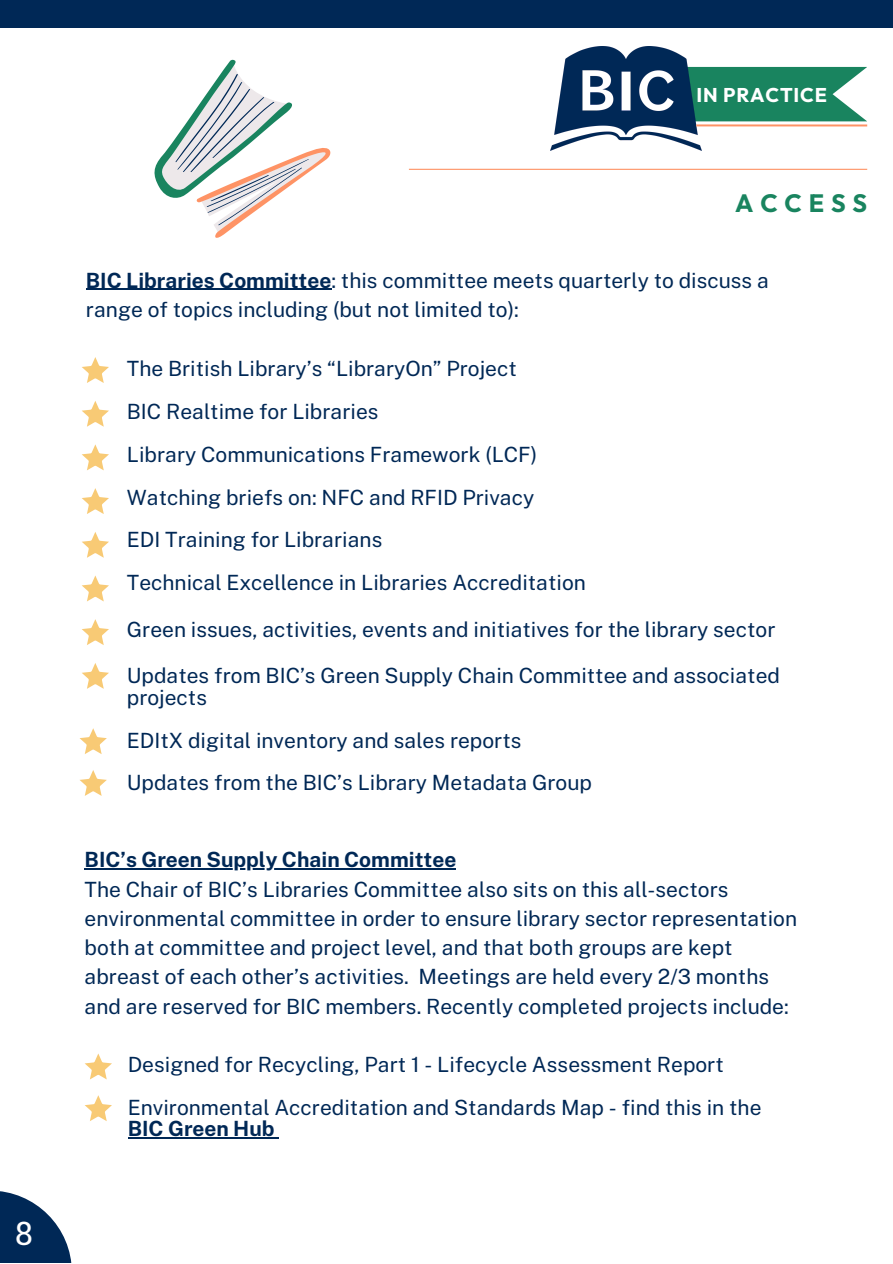
<style>
.page{position:relative;width:893px;height:1264px;background:#fff}
.page>*{position:absolute;margin:0;border:0;box-sizing:border-box;transform-origin:0 0}
.t1{font:32.25px "Roboto Slab";color:#fff}
.t2{font:700 25.05px "Outfit";letter-spacing:.275em;color:#19845f}
.t3{font:21px/29.2px "Public Sans";color:#002856}
.t4{font:700 21px "Public Sans";color:#002856}
.t5{font:700 19.8px "Outfit";letter-spacing:.04em;color:#fff}
.s1{font-weight:700}
</style>
<div class="page">
<svg style="left:701px;top:67px;width:165px;height:60px;background:#3c9676"></svg>
<img style="left:551px;top:46px;width:150px;height:105px">
<hr style="left:696px;top:124px;width:171px;height:2px;background:#fe9365">
<svg style="left:0;top:1191px;width:72px;height:71px"></svg>
<div style="left:0;top:0;width:892px;height:28px;background:#002856"></div>
<hr style="left:409px;top:169px;width:458px;height:1px;background:#fe9365">
<hr style="left:86px;top:289px;width:245px;height:1px;background:#002856">
<svg style="left:82px;top:357px;width:27px;height:26px"></svg>
<svg style="left:82px;top:401px;width:27px;height:25px"></svg>
<svg style="left:82px;top:444px;width:27px;height:26px"></svg>
<svg style="left:82px;top:488px;width:27px;height:26px"></svg>
<svg style="left:82px;top:532px;width:27px;height:25px"></svg>
<svg style="left:82px;top:575px;width:27px;height:26px"></svg>
<svg style="left:82px;top:619px;width:27px;height:26px"></svg>
<svg style="left:79px;top:728px;width:27px;height:26px"></svg>
<svg style="left:82px;top:663px;width:27px;height:25px"></svg>
<svg style="left:80px;top:770px;width:26px;height:25px"></svg>
<hr style="left:128px;top:1137px;width:146px;height:1px;background:#002856">
<hr style="left:85px;top:868px;width:371px;height:1px;background:#002856">
<svg style="left:85px;top:1053px;width:27px;height:26px"></svg>
<svg style="left:85px;top:1095px;width:27px;height:26px"></svg>
<svg style="left:154px;top:60px;width:177px;height:178px"></svg>
<p class="t1" style="left:15px;top:1211px;width:19px">8</p>
<p class="t5" style="left:696px;top:82px;width:132px">IN PRACTICE</p>
<p class="t2" style="left:735px;top:186px;width:133px">ACCESS</p>
<p class="t3" style="left:86px;top:265px;width:684px"><span class="s1">BIC Libraries Committee</span>: this committee meets quarterly to discuss a range of topics including (but not limited to):</p>
<p class="t3" style="left:127px;top:354px;width:391px">The British Library’s “LibraryOn” Project</p>
<p class="t3" style="left:127px;top:397px;width:253px">BIC Realtime for Libraries</p>
<p class="t3" style="left:127px;top:439px;width:412px">Library Communications Framework (LCF)</p>
<p class="t3" style="left:127px;top:482px;width:409px">Watching briefs on: NFC and RFID Privacy</p>
<p class="t3" style="left:127px;top:525px;width:257px">EDI Training for Librarians</p>
<p class="t3" style="left:127px;top:568px;width:460px">Technical Excellence in Libraries Accreditation</p>
<p class="t3" style="left:127px;top:615px;width:650px">Green issues, activities, events and initiatives for the library sector</p>
<p class="t3" style="left:127px;top:665px;width:654px;line-height:21.3px">Updates from BIC’s Green Supply Chain Committee and associated projects</p>
<p class="t3" style="left:127px;top:725px;width:396px">EDItX digital inventory and sales reports</p>
<p class="t3" style="left:127px;top:768px;width:466px">Updates from the BIC’s Library Metadata Group</p>
<p class="t4" style="left:85px;top:847px;width:373px">BIC’s Green Supply Chain Committee</p>
<p class="t3" style="left:85px;top:874px;width:714px">The Chair of BIC’s Libraries Committee also sits on this all-sectors environmental committee in order to ensure library sector representation both at committee and project level, and that both groups are kept abreast of each other’s activities. Meetings are held every 2/3 months and are reserved for BIC members. Recently completed projects include:</p>
<p class="t3" style="left:128px;top:1049px;width:597px">Designed for Recycling, Part 1 - Lifecycle Assessment Report</p>
<p class="t3" style="left:128px;top:1092px;width:635px">Environmental Accreditation and Standards Map - find this in the</p>
<p class="t4" style="left:128px;top:1116px;width:148px">BIC Green Hub</p>
</div>
